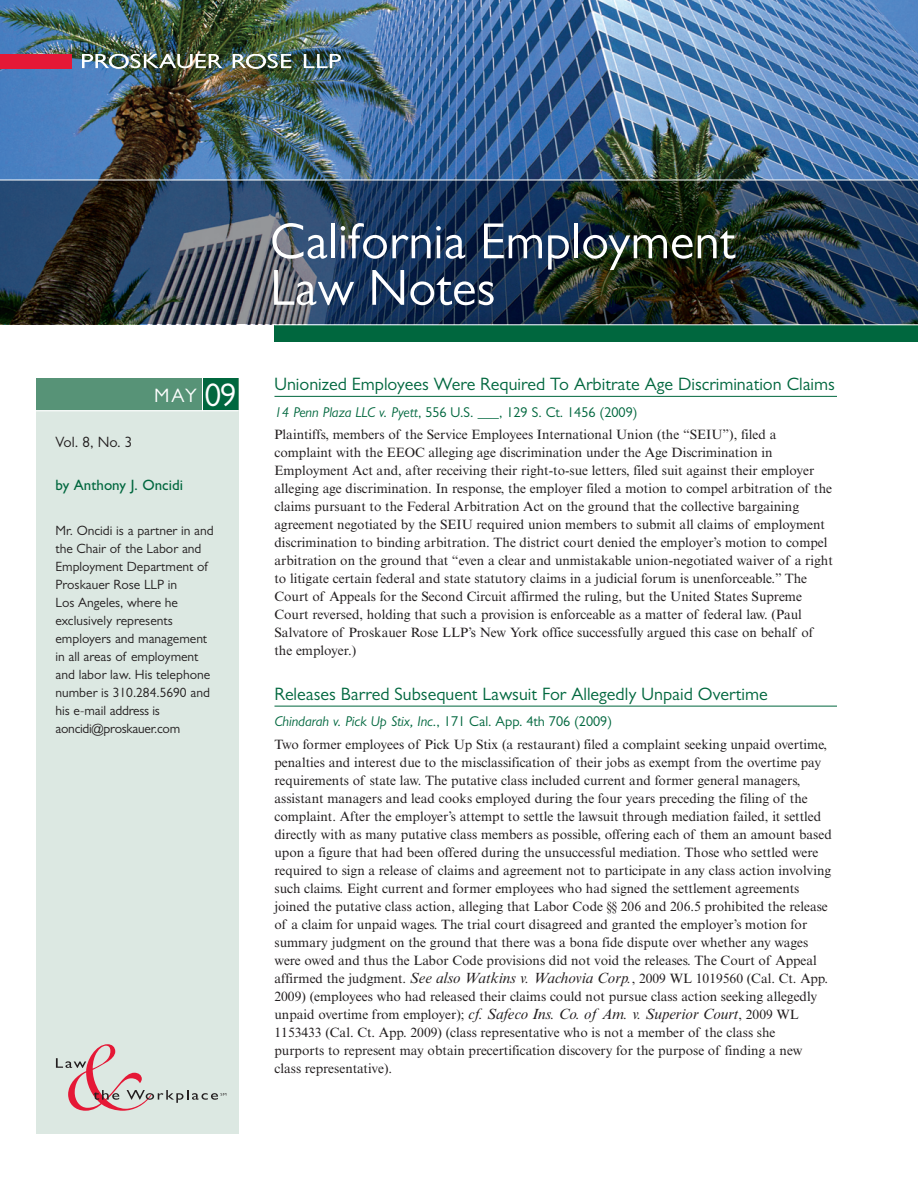
<style>
.page{position:relative;width:918px;height:1188px;background:#fff}
.page>*{position:absolute;margin:0;border:0;box-sizing:border-box;transform-origin:0 0}
.t1{font:51px/46.5px "Gill Sans MT Pro";color:#fff}
.t2{font:19.5px "Gill Sans MT Pro";color:#fff}
.t3{font:18px "Gill Sans MT Pro";color:#00673e}
.t4{font:italic 15px "Times NRMT Std";letter-spacing:-.005em;color:#231f20}
.t5{font:500 15px "Gill Sans MT Pro";color:#00673e}
.t6{font:15px "Gill Sans MT Pro";color:#231f20}
.t7{font:14.25px "Gill Sans MT Pro";color:#00673e}
.t8{font:italic 14.25px "Gill Sans MT Pro";color:#00673e}
.t9{font:13.5px/18px "Times NRMT Std";color:#231f20}
.t10{font:13.5px/18px "Gill Sans MT Pro";color:#231f20}
.s1{font-size:32.85px}
.s2{font-style:italic}
.s3{font-style:normal}
.s4{font-style:italic;font-size:15px}
.s5{font-style:normal;font-size:13.5px}
</style>
<div class="page">
<hr style="left:274px;top:396px;width:563px;height:1px;background:#00673e">
<hr style="left:274px;top:706px;width:563px;height:1px;background:#00673e">
<div style="left:274px;top:325px;width:644px;height:17px;background:#00673e"></div>
<img style="left:0;top:0;width:918px;height:180px">
<div style="left:0;top:54px;width:71px;height:14px;background:#e51836"></div>
<img style="left:82px;top:54px;width:140px;height:15px">
<svg style="left:233px;top:54px;width:58px;height:15px"></svg>
<svg style="left:304px;top:54px;width:37px;height:14px"></svg>
<img style="left:0;top:181px;width:918px;height:143px">
<div style="left:36px;top:378px;width:202px;height:33px;background:#579377"></div>
<div style="left:202px;top:378px;width:36px;height:33px;background:#00673e"></div>
<div style="left:36px;top:411px;width:202px;height:723px;background:#dce8e2"></div>
<hr style="left:36px;top:410px;width:202px;height:1px;background:#fff">
<hr style="left:202px;top:378px;width:1px;height:33px;background:#fff">
<svg style="left:56px;top:1044px;width:170px;height:67px"></svg>
<h2 class="t2" style="left:154px;top:388px;width:84px">MAY <span class="s1">09</span></h2>
<p class="t6" style="left:56px;top:437px;width:78px">Vol. 8, No. 3</p>
<p class="t5" style="left:56px;top:476px;width:129px">by Anthony J. Oncidi</p>
<p class="t10" style="left:56px;top:523px;width:160px">Mr. Oncidi is a partner in and the Chair of the Labor and<br>Employment Department of<br>Proskauer Rose LLP in<br>Los Angeles, where he exclusively represents employers and management in all areas of employment and labor law. His telephone number is 310.284.5690 and his e-mail address is aoncidi@proskauer.com</p>
<h1 class="t1" style="left:270px;top:224px;width:467px">California Employment<br>Law Notes</h1>
<h3 class="t3" style="left:274px;top:378px;width:562px">Unionized Employees Were Required To Arbitrate Age Discrimination Claims</h3>
<p class="t7" style="left:274px;top:407px;width:365px"><span class="s2">14 Penn Plaza LLC v. Pyett</span>, 556 U.S. ___, 129 S. Ct. 1456 (2009)</p>
<p class="t9" style="left:274px;top:427px;width:560px">Plaintiffs, members of the Service Employees International Union (the “SEIU”), filed a complaint with the EEOC alleging age discrimination under the Age Discrimination in Employment Act and, after receiving their right-to-sue letters, filed suit against their employer alleging age discrimination. In response, the employer filed a motion to compel arbitration of the claims pursuant to the Federal Arbitration Act on the ground that the collective bargaining agreement negotiated by the SEIU required union members to submit all claims of employment discrimination to binding arbitration. The district court denied the employer’s motion to compel arbitration on the ground that “even a clear and unmistakable union-negotiated waiver of a right to litigate certain federal and state statutory claims in a judicial forum is unenforceable.” The Court of Appeals for the Second Circuit affirmed the ruling, but the United States Supreme Court reversed, holding that such a provision is enforceable as a matter of federal law. (Paul Salvatore of Proskauer Rose LLP’s New York office successfully argued this case on behalf of the employer.)</p>
<h3 class="t3" style="left:274px;top:688px;width:495px">Releases Barred Subsequent Lawsuit For Allegedly Unpaid Overtime</h3>
<p class="t8" style="left:274px;top:717px;width:339px">Chindarah v. Pick Up Stix, Inc.<span class="s3">, 171 Cal. App. 4th 706 (2009)</span></p>
<p class="t9" style="left:274px;top:736px;width:559px">Two former employees of Pick Up Stix (a restaurant) filed a complaint seeking unpaid overtime, penalties and interest due to the misclassification of their jobs as exempt from the overtime pay requirements of state law. The putative class included current and former general managers, assistant managers and lead cooks employed during the four years preceding the filing of the complaint. After the employer’s attempt to settle the lawsuit through mediation failed, it settled directly with as many putative class members as possible, offering each of them an amount based upon a figure that had been offered during the unsuccessful mediation. Those who settled were required to sign a release of claims and agreement not to participate in any class action involving such claims. Eight current and former employees who had signed the settlement agreements joined the putative class action, alleging that Labor Code §§ 206 and 206.5 prohibited the release of a claim for unpaid wages. The trial court disagreed and granted the employer’s motion for summary judgment on the ground that there was a bona fide dispute over whether any wages were owed and thus the Labor Code provisions did not void the releases. The Court of Appeal affirmed the judgment. <span class="s4">See also Watkins v. Wachovia Corp.</span>, 2009 WL 1019560 (Cal. Ct. App.<br>2009) (employees who had released their claims could not pursue class action seeking allegedly</p>
<p class="t4" style="left:275px;top:1008px;width:526px"><span class="s5">unpaid overtime from employer);</span> cf. Safeco Ins. Co. of Am. v. Superior Court<span class="s5">, 2009 WL</span></p>
<p class="t9" style="left:275px;top:1024px;width:529px">1153433 (Cal. Ct. App. 2009) (class representative who is not a member of the class she purports to represent may obtain precertification discovery for the purpose of finding a new class representative).</p>
</div>
